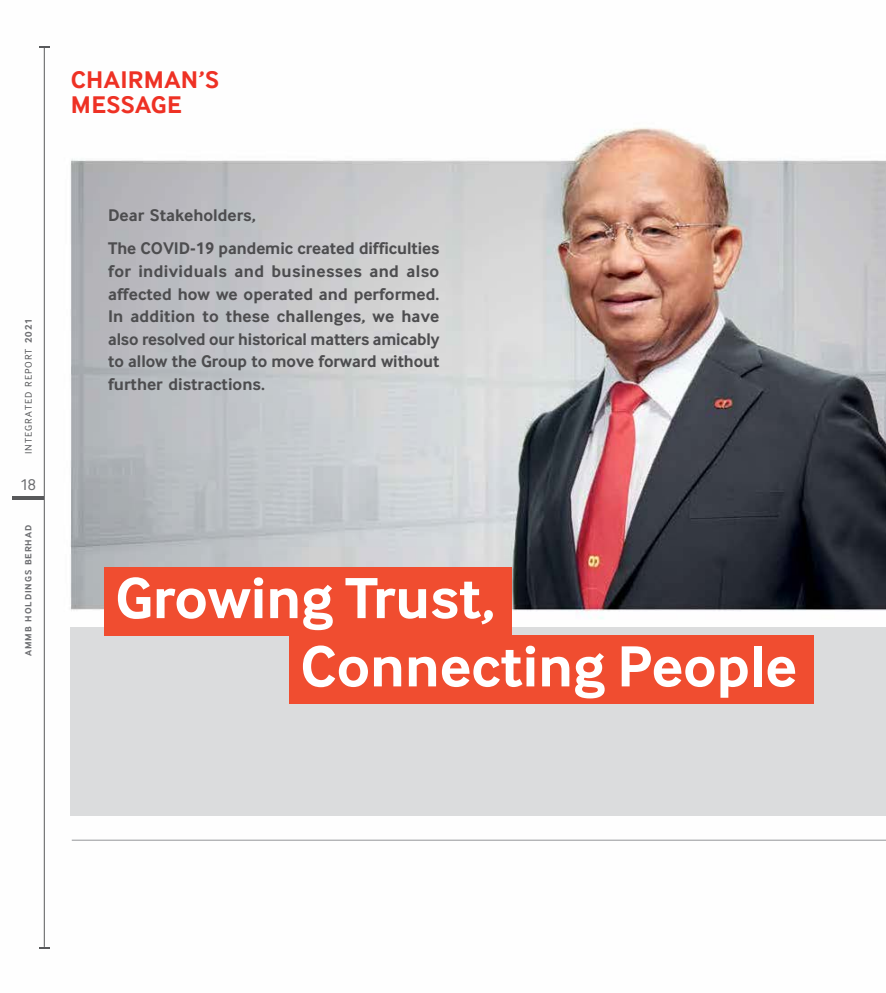
<style>
.page{position:relative;width:886px;height:993px;background:#fff}
.page>*{position:absolute;margin:0;border:0;box-sizing:border-box;transform-origin:0 0}
.t1{font:700 60px "Inter Face";color:#fff}
.t2{font:700 25px/25px "Inter Face";letter-spacing:.015em;color:#ee3124}
.t3{font:700 17.5px/22.5px "Inter Face";letter-spacing:-.005em;color:#4d4d4f}
.t4{font:16.25px "Inter Face";color:#6d6e71}
.t5{font:10px "Inter Face";letter-spacing:.1em;color:#58595b}
.t6{font:700 9.38px "Inter Face";letter-spacing:.1em;color:#6d6e71}
.s1{font-weight:700;color:#6d6e71}
</style>
<div class="page">
<img style="left:39px;top:47px;width:847px;height:902px">
<div style="left:71px;top:627px;width:815px;height:188px;background:#dbdcdd"></div>
<hr style="left:72px;top:839px;width:814px;height:1px;background:#939598">
<div style="left:290px;top:635px;width:524px;height:69px;background:#f04d30"></div>
<div style="left:105px;top:567px;width:407px;height:68px;background:#f04d30"></div>
<hr style="left:12px;top:496px;width:32px;height:4px;background:#58595b">
<hr style="left:44px;top:46px;width:1px;height:900px;background:#58595b">
<h2 class="t2" style="left:71px;top:66px;width:150px">CHAIRMAN’S<br>MESSAGE</h2>
<p class="t5" style="left:22px;top:454px;width:137px;rotate:-90deg">INTEGRATED REPORT <span class="s1">2021</span></p>
<p class="t4" style="left:20px;top:474px;width:18px">18</p>
<p class="t6" style="left:23px;top:656px;width:133px;rotate:-90deg">AMMB HOLDINGS BERHAD</p>
<p class="t3" style="left:108px;top:198px;width:333px;line-height:33.1px">Dear Stakeholders,<br>The COVID-19 pandemic created difficulties</p>
<p class="t3" style="left:108px;top:259px;width:333px;text-align:justify">for individuals and businesses and also affected how we operated and performed.<br>In addition to these challenges, we have also resolved our historical matters amicably to allow the Group to move forward without further distractions.</p>
<h1 class="t1" style="left:115px;top:560px;width:381px">Growing Trust,</h1>
<h1 class="t1" style="left:300px;top:628px;width:498px">Connecting People</h1>
</div>
